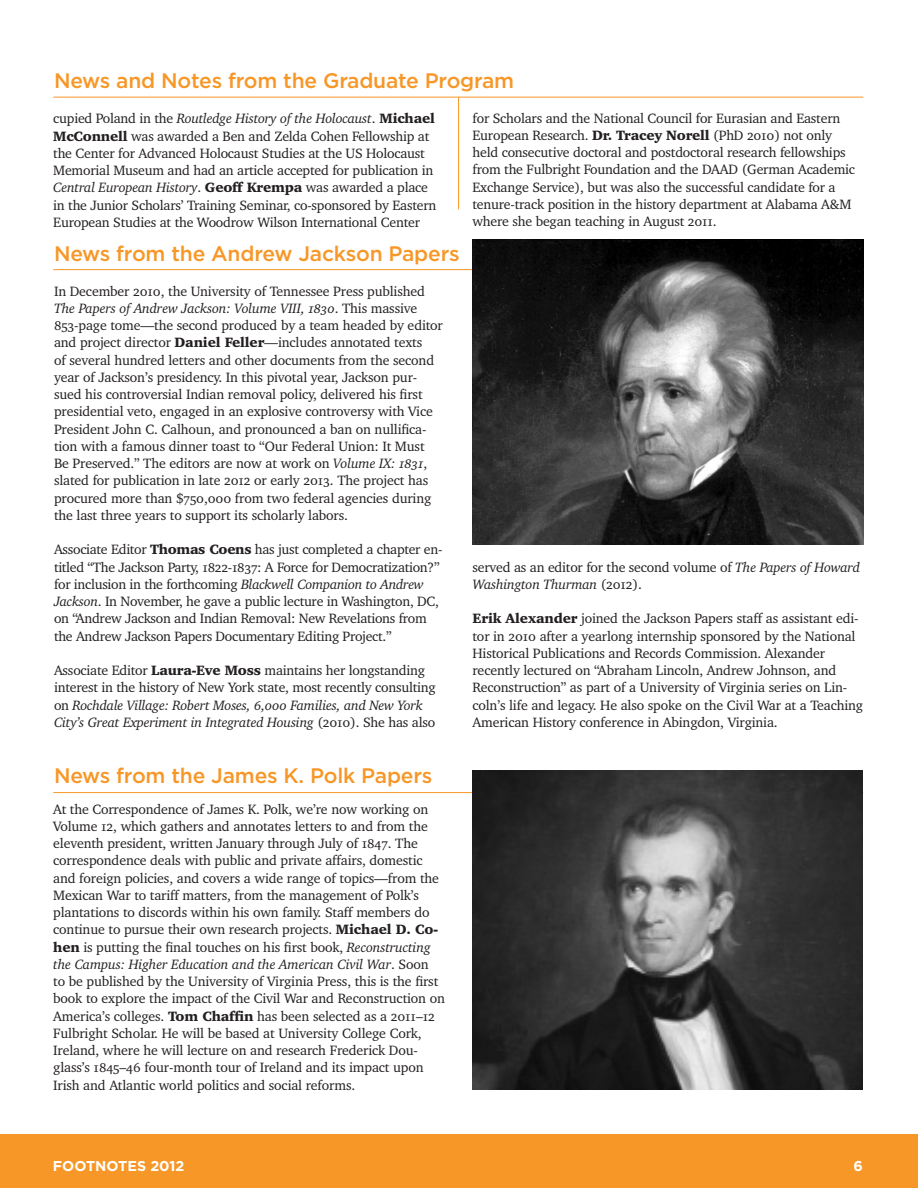
<style>
.page{position:relative;width:918px;height:1188px;background:#fff}
.page>*{position:absolute;margin:0;border:0;box-sizing:border-box;transform-origin:0 0}
.Heading_1{font:500 21px "Gotham";letter-spacing:-.01em;color:#f79727}
.t1{font:700 14.25px "Gotham";color:#fff}
.Body__no_indent{font:13.8px/17.2px "Charter OSFBT";letter-spacing:-.01em;color:#231f20}
.s1{font-style:italic}
.s2{font-weight:900}
</style>
<div class="page">
<div style="left:0;top:1134px;width:918px;height:54px;background:#f79727"></div>
<hr style="left:53px;top:97px;width:810px;height:1px;background:#f79727">
<hr style="left:53px;top:269px;width:810px;height:1px;background:#f79727">
<hr style="left:458px;top:97px;width:1px;height:112px;background:#f79727">
<hr style="left:53px;top:792px;width:810px;height:1px;background:#f79727">
<img style="left:473px;top:770px;width:390px;height:320px">
<img style="left:472px;top:240px;width:391px;height:304px">
<p class="Heading_1" style="left:54px;top:67px;width:462px">News and Notes from the Graduate Program</p>
<p class="Body__no_indent" style="left:53px;top:110px;width:385px">cupied Poland in the <span class="s1">Routledge History of the Holocaust</span>. <span class="s2">Michael McConnell</span> was awarded a Ben and Zelda Cohen Fellowship at the Center for Advanced Holocaust Studies at the US Holocaust Memorial Museum and had an article accepted for publication in <span class="s1">Central European History</span>. <span class="s2">Geoff Krempa</span> was awarded a place in the Junior Scholars’ Training Seminar, co-sponsored by Eastern European Studies at the Woodrow Wilson International Center</p>
<p class="Body__no_indent" style="left:473px;top:109px;width:384px">for Scholars and the National Council for Eurasian and Eastern European Research. <span class="s2">Dr. Tracey Norell</span> (PhD 2010) not only held consecutive doctoral and postdoctoral research fellowships from the Fulbright Foundation and the DAAD (German Academic Exchange Service), but was also the successful candidate for a tenure-track position in the history department at Alabama A&amp;M where she began teaching in August 2011.</p>
<p class="Heading_1" style="left:54px;top:240px;width:407px">News from the Andrew Jackson Papers</p>
<p class="Body__no_indent" style="left:54px;top:282px;width:390px">In December 2010, the University of Tennessee Press published <span class="s1">The Papers of Andrew Jackson: Volume VIII, 1830</span>. This massive 853-page tome—the second produced by a team headed by editor and project director <span class="s2">Daniel Feller</span>—includes annotated texts<br>of several hundred letters and other documents from the second year of Jackson’s presidency. In this pivotal year, Jackson pur&shy;sued his controversial Indian removal policy, delivered his first presidential veto, engaged in an explosive controversy with Vice President John C. Calhoun, and pronounced a ban on nullifica&shy;tion with a famous dinner toast to “Our Federal Union: It Must Be Preserved.” The editors are now at work on <span class="s1">Volume IX: 1831</span>, slated for publication in late 2012 or early 2013. The project has procured more than $750,000 from two federal agencies during the last three years to support its scholarly labors.</p>
<p class="Body__no_indent" style="left:54px;top:541px;width:390px">Associate Editor <span class="s2">Thomas Coens</span> has just completed a chapter en&shy;titled “The Jackson Party, 1822-1837: A Force for Democratization?” for inclusion in the forthcoming <span class="s1">Blackwell Companion to Andrew Jackson</span>. In November, he gave a public lecture in Washington, DC, on “Andrew Jackson and Indian Removal: New Revelations from the Andrew Jackson Papers Documentary Editing Project.”</p>
<p class="Body__no_indent" style="left:54px;top:661px;width:383px">Associate Editor <span class="s2">Laura-Eve Moss</span> maintains her longstanding interest in the history of New York state, most recently consulting on <span class="s1">Rochdale Village: Robert Moses, 6,000 Families, and New York City’s Great Experiment in Integrated Housing</span> (2010). She has also</p>
<p class="Body__no_indent" style="left:472px;top:558px;width:389px">served as an editor for the second volume of <span class="s1">The Papers of Howard<br>Washington Thurman</span> (2012).</p>
<p class="Body__no_indent" style="left:472px;top:610px;width:392px"><span class="s2">Erik Alexander</span> joined the Jackson Papers staff as assistant edi&shy;tor in 2010 after a yearlong internship sponsored by the National Historical Publications and Records Commission. Alexander recently lectured on “Abraham Lincoln, Andrew Johnson, and Reconstruction” as part of a University of Virginia series on Lin&shy;coln’s life and legacy. He also spoke on the Civil War at a Teaching American History conference in Abingdon, Virginia.</p>
<p class="Heading_1" style="left:54px;top:762px;width:380px">News from the James K. Polk Papers</p>
<p class="Body__no_indent" style="left:53px;top:800px;width:393px">At the Correspondence of James K. Polk, we’re now working on Volume 12, which gathers and annotates letters to and from the eleventh president, written January through July of 1847. The correspondence deals with public and private affairs, domestic and foreign policies, and covers a wide range of topics—from the Mexican War to tariff matters, from the management of Polk’s plantations to discords within his own family. Staff members do continue to pursue their own research projects. <span class="s2">Michael D. Co&shy;hen</span> is putting the final touches on his first book, <span class="s1">Reconstructing the Campus: Higher Education and the American Civil War</span>. Soon<br>to be published by the University of Virginia Press, this is the first book to explore the impact of the Civil War and Reconstruction on America’s colleges. <span class="s2">Tom Chaffin</span> has been selected as a 2011–12<br>Fulbright Scholar. He will be based at University College Cork, Ireland, where he will lecture on and research Frederick Dou&shy;glass’s 1845–46 four-month tour of Ireland and its impact upon Irish and Atlantic world politics and social reforms.</p>
<p class="t1" style="left:53px;top:1156px;width:133px">FOOTNOTES 2012</p>
<p class="t1" style="left:853px;top:1156px;width:11px">6</p>
</div>
